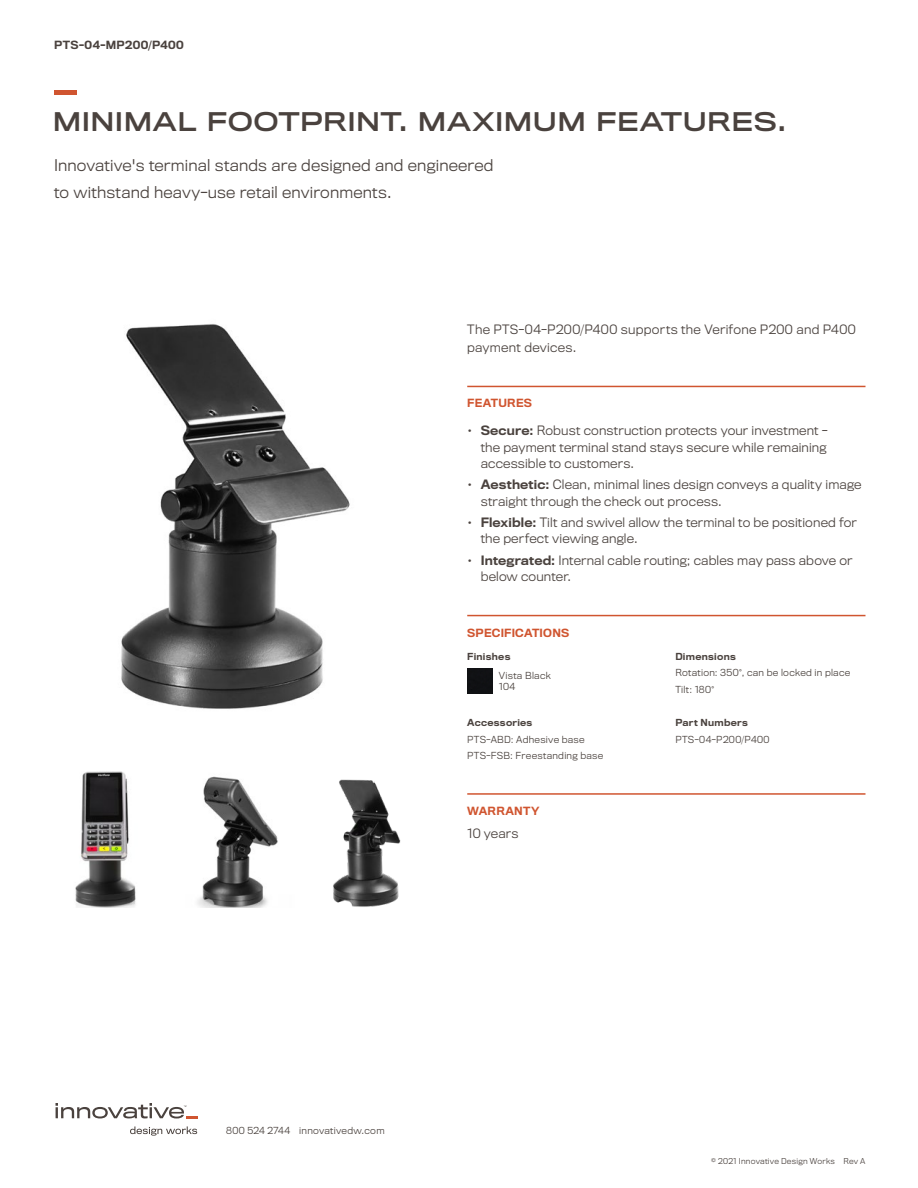
<style>
.page{position:relative;width:918px;height:1188px;background:#fff}
.page>*{position:absolute;margin:0;border:0;box-sizing:border-box;transform-origin:0 0}
.Intro_Header{font:24px "Titling Gothic FB Wide Standard";letter-spacing:-.005em;color:#4a423e}
.Description_-_Main{font:300 15px/27px "Titling Gothic FB";letter-spacing:.015em;color:#4a423e}
.Body_-_Features{font:300 12px/16.5px "Titling Gothic FB";letter-spacing:.01em;color:#4a423e}
.Description_-_Short{font:300 12px/18px "Titling Gothic FB";letter-spacing:.025em;color:#4a423e}
.Body_-_Warranty{font:300 12px "Titling Gothic FB";letter-spacing:.01em;color:#4a423e}
.Subhead{font:500 10.5px "Titling Gothic FB";letter-spacing:.02em;color:#d05530}
.Product_Name_-_Small{font:500 10.5px "Titling Gothic FB";letter-spacing:.04em;color:#4a423e}
.Body_-_Specification{font:300 9px "Titling Gothic FB";letter-spacing:.03em;color:#4a423e}
.Body_-_Specification-2{font:500 9px "Titling Gothic FB";letter-spacing:.035em;color:#4a423e}
.Contact_Info{font:300 9px "Titling Gothic FB";letter-spacing:.03em;color:#4a423e}
.Finishes{font:300 9px "Titling Gothic FB";color:#4a423e}
.Copyright{font:300 7.5px "Titling Gothic FB";letter-spacing:.03em;color:#4a423e}
.s1{font-weight:500}
</style>
<div class="page">
<img style="left:121px;top:324px;width:229px;height:385px">
<svg style="left:130px;top:1126px;width:67px;height:10px"></svg>
<svg style="left:56px;top:1103px;width:141px;height:16px"></svg>
<hr style="left:54px;top:91px;width:22px;height:4px;background:#d05530">
<hr style="left:467px;top:386px;width:399px;height:1px;background:#d05530">
<hr style="left:467px;top:615px;width:399px;height:1px;background:#d05530">
<img style="left:467px;top:668px;width:26px;height:25px">
<hr style="left:467px;top:793px;width:399px;height:2px;background:#d05530">
<img style="left:75px;top:771px;width:61px;height:137px">
<img style="left:197px;top:776px;width:81px;height:131px">
<img style="left:333px;top:779px;width:68px;height:128px">
<p class="Product_Name_-_Small" style="left:54px;top:38px;width:131px">PTS-04-MP200/P400</p>
<p class="Intro_Header" style="left:52px;top:107px;width:736px">MINIMAL FOOTPRINT. MAXIMUM FEATURES.</p>
<p class="Description_-_Main" style="left:54px;top:152px;width:441px">Innovative's terminal stands are designed and engineered to withstand heavy-use retail environments.</p>
<p class="Description_-_Short" style="left:467px;top:320px;width:390px">The PTS-04-P200/P400 supports the Verifone P200 and P400 payment devices.</p>
<p class="Subhead" style="left:467px;top:397px;width:66px">FEATURES</p>
<p class="Body_-_Features" style="left:481px;top:422px;width:348px;text-align:justify;text-indent:-14px"><span class="s1">• Secure:</span> Robust construction protects your investment - the payment terminal stand stays secure while remaining accessible to customers.</p>
<p class="Body_-_Features" style="left:481px;top:476px;width:382px;text-indent:-14px"><span class="s1">• Aesthetic:</span> Clean, minimal lines design conveys a quality image straight through the check out process.</p>
<p class="Body_-_Features" style="left:481px;top:514px;width:378px;text-indent:-14px"><span class="s1">• Flexible:</span> Tilt and swivel allow the terminal to be positioned for the perfect viewing angle.</p>
<p class="Body_-_Features" style="left:481px;top:552px;width:373px;text-indent:-14px"><span class="s1">• Integrated:</span> Internal cable routing; cables may pass above or below counter.</p>
<p class="Subhead" style="left:467px;top:626px;width:104px">SPECIFICATIONS</p>
<p class="Body_-_Specification-2" style="left:467px;top:651px;width:45px">Finishes</p>
<p class="Body_-_Specification" style="left:499px;top:670px;width:54px">Vista Black</p>
<p class="Finishes" style="left:499px;top:681px;width:18px">104</p>
<p class="Body_-_Specification-2" style="left:467px;top:717px;width:67px">Accessories</p>
<p class="Body_-_Specification" style="left:467px;top:734px;width:119px">PTS-ABD: Adhesive base</p>
<p class="Body_-_Specification" style="left:467px;top:751px;width:137px">PTS-FSB: Freestanding base</p>
<p class="Subhead" style="left:467px;top:804px;width:74px">WARRANTY</p>
<p class="Body_-_Warranty" style="left:467px;top:827px;width:53px">10 years</p>
<p class="Body_-_Specification-2" style="left:675px;top:651px;width:62px">Dimensions</p>
<p class="Body_-_Specification" style="left:675px;top:668px;width:176px">Rotation: 350°, can be locked in place</p>
<p class="Body_-_Specification" style="left:675px;top:684px;width:40px">Tilt: 180°</p>
<p class="Body_-_Specification-2" style="left:675px;top:717px;width:74px">Part Numbers</p>
<p class="Body_-_Specification" style="left:675px;top:734px;width:96px">PTS-04-P200/P400</p>
<p class="Contact_Info" style="left:226px;top:1125px;width:160px">800 524 2744 innovativedw.com</p>
<p class="Copyright" style="left:711px;top:1157px;width:156px">© 2021 Innovative Design Works Rev A</p>
</div>
